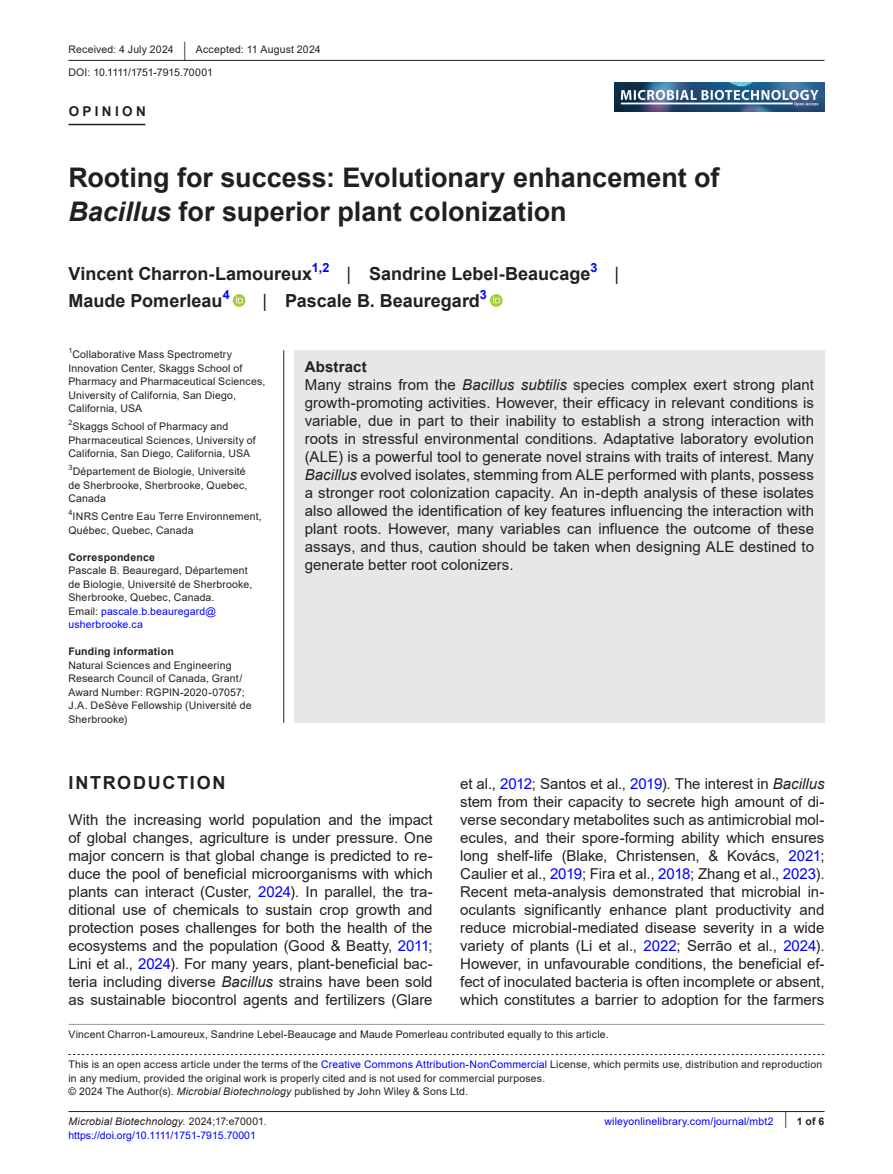
<style>
.page{position:relative;width:893px;height:1174px;background:#fff}
.page>*{position:absolute;margin:0;border:0;box-sizing:border-box;transform-origin:0 0}
.t1{font:700 27px/34.5px "Arial";color:#231f20}
.t2{font:700 18px "Arial";color:#231f20}
.t3{font:700 18px "Arial";letter-spacing:.095em;color:#231f20}
.t4{font:18px "Arial";color:#231f20}
.t5{font:15px/18px "Arial";color:#231f20;text-align:justify}
.t6{font:700 13.5px "Arial";letter-spacing:.25em;color:#231f20}
.t7{font:700 12.6px "Arial";color:#00f}
.t8{font:10.5px/13.5px "Arial";letter-spacing:.015em;color:#231f20}
.t9{font:10.5px "Arial";letter-spacing:.01em;color:#00f}
.t10{font:italic 10.5px "Arial";letter-spacing:.015em;color:#231f20}
.t11{font:700 10.5px "Arial";letter-spacing:.02em;color:#231f20}
.s1{font-size:19.5px}
.s2{font-style:italic}
.s3{font-weight:400}
.s4{color:#00f}
.s5{font-weight:700}
.s6{font-style:normal}
.s7{font-weight:400;font-size:17.4px}
</style>
<div class="page">
<hr style="left:68px;top:1111px;width:756px;height:1px;background:#231f20">
<img style="left:614px;top:82px;width:210px;height:30px">
<hr style="left:68px;top:60px;width:756px;height:1px;background:#231f20">
<hr style="left:68px;top:124px;width:77px;height:1px;background:#231f20">
<svg style="left:233px;top:294px;width:12px;height:13px"></svg>
<svg style="left:236px;top:296px;width:7px;height:7px"></svg>
<svg style="left:490px;top:294px;width:13px;height:13px"></svg>
<svg style="left:493px;top:296px;width:7px;height:7px"></svg>
<svg style="left:68px;top:1054px;width:756px;height:1px"></svg>
<hr style="left:68px;top:1024px;width:756px;height:1px;background:#939598">
<hr style="left:283px;top:350px;width:1px;height:372px;background:#231f20">
<div style="left:294px;top:350px;width:530px;height:230px;background:#e6e7e9"></div>
<div style="left:294px;top:579px;width:530px;height:143px;background:#e6e7e9"></div>
<p class="t8" style="left:68px;top:38px;width:254px;line-height:22.5px">Received: 4 July 2024 <span class="s1">|</span> Accepted: 11 August 2024<br>DOI: 10.1111/1751-7915.70001</p>
<p class="t6" style="left:69px;top:102px;width:79px">OPINION</p>
<h1 class="t1" style="left:68px;top:160px;width:653px">Rooting for success: Evolutionary enhancement of<br><span class="s2">Bacillus</span> for superior plant colonization</h1>
<p class="t2" style="left:68px;top:261px;width:245px">Vincent Charron-Lamoureux</p>
<p class="t7" style="left:312px;top:258px;width:19px">1,2</p>
<p class="t2" style="left:347px;top:261px;width:245px"><span class="s3">|</span> Sandrine Lebel-Beaucage</p>
<p class="t7" style="left:590px;top:258px;width:9px">3</p>
<p class="t4" style="left:614px;top:261px;width:6px">|</p>
<p class="t2" style="left:68px;top:288px;width:156px">Maude Pomerleau</p>
<p class="t7" style="left:223px;top:285px;width:9px">4</p>
<p class="t2" style="left:262px;top:288px;width:219px"><span class="s3">|</span> Pascale B. Beauregard</p>
<p class="t7" style="left:480px;top:285px;width:9px">3</p>
<p class="t8" style="left:68px;top:347px;width:198px"><sup>1</sup>Collaborative Mass Spectrometry Innovation Center, Skaggs School of Pharmacy and Pharmaceutical Sciences, University of California, San Diego, California, USA</p>
<p class="t8" style="left:68px;top:419px;width:189px"><sup>2</sup>Skaggs School of Pharmacy and<br>Pharmaceutical Sciences, University of<br>California, San Diego, California, USA</p>
<p class="t8" style="left:68px;top:464px;width:181px"><sup>3</sup>Département de Biologie, Université de Sherbrooke, Sherbrooke, Quebec,<br>Canada</p>
<p class="t8" style="left:68px;top:509px;width:195px"><sup>4</sup>INRS Centre Eau Terre Environnement,<br>Québec, Quebec, Canada</p>
<p class="t11" style="left:68px;top:549px;width:88px">Correspondence</p>
<p class="t8" style="left:68px;top:563px;width:185px">Pascale B. Beauregard, Département de Biologie, Université de Sherbrooke,<br>Sherbrooke, Quebec, Canada.<br>Email: <span class="s4">pascale.b.beauregard@ usherbrooke.ca</span></p>
<p class="t11" style="left:68px;top:644px;width:107px">Funding information</p>
<p class="t8" style="left:68px;top:658px;width:185px">Natural Sciences and Engineering<br>Research Council of Canada, Grant/<br>Award Number: RGPIN-2020-07057;<br>J.A. DeSève Fellowship (Université de<br>Sherbrooke)</p>
<p class="t5" style="left:305px;top:357px;width:511px;text-align:left"><span class="s5">Abstract<br></span>Many strains from the <span class="s2">Bacillus subtilis</span> species complex exert strong plant growth-promoting activities. However, their efficacy in relevant conditions is variable, due in part to their inability to establish a strong interaction with roots in stressful environmental conditions. Adaptative laboratory evolution (ALE) is a powerful tool to generate novel strains with traits of interest. Many <span class="s2">Bacillus</span> evolved isolates, stemming from ALE performed with plants, possess a stronger root colonization capacity. An in-depth analysis of these isolates also allowed the identification of key features influencing the interaction with plant roots. However, many variables can influence the outcome of these assays, and thus, caution should be taken when designing ALE destined to generate better root colonizers.</p>
<p class="t3" style="left:68px;top:770px;width:159px">INTRODUCTION</p>
<p class="t5" style="left:68px;top:811px;width:366px">With the increasing world population and the impact of global changes, agriculture is under pressure. One major concern is that global change is predicted to re&shy;duce the pool of beneficial microorganisms with which plants can interact (Custer, <span class="s4">2024</span>). In parallel, the tra&shy;ditional use of chemicals to sustain crop growth and protection poses challenges for both the health of the ecosystems and the population (Good &amp; Beatty, <span class="s4">2011</span>; Lini et al., <span class="s4">2024</span>). For many years, plant-beneficial bac&shy;teria including diverse <span class="s2">Bacillus</span> strains have been sold as sustainable biocontrol agents and fertilizers (Glare</p>
<p class="t5" style="left:460px;top:775px;width:366px">et al., <span class="s4">2012</span>; Santos et al., <span class="s4">2019</span>). The interest in <span class="s2">Bacillus </span>stem from their capacity to secrete high amount of di&shy;verse secondary metabolites such as antimicrobial mol&shy;ecules, and their spore-forming ability which ensures long shelf-life (Blake, Christensen, &amp; Kovács, <span class="s4">2021</span>; Caulier et al., <span class="s4">2019</span>; Fira et al., <span class="s4">2018</span>; Zhang et al., <span class="s4">2023</span>).<br>Recent meta-analysis demonstrated that microbial in&shy;oculants significantly enhance plant productivity and reduce microbial-mediated disease severity in a wide variety of plants (Li et al., <span class="s4">2022</span>; Serrão et al., <span class="s4">2024</span>).<br>However, in unfavourable conditions, the beneficial ef&shy;fect of inoculated bacteria is often incomplete or absent, which constitutes a barrier to adoption for the farmers</p>
<p class="t8" style="left:68px;top:1027px;width:542px">Vincent Charron-Lamoureux, Sandrine Lebel-Beaucage and Maude Pomerleau contributed equally to this article.</p>
<p class="t8" style="left:68px;top:1057px;width:755px">This is an open access article under the terms of the <span class="s4">Creative Commons Attribution-NonCommercial</span> License, which permits use, distribution and reproduction in any medium, provided the original work is properly cited and is not used for commercial purposes.<br>© 2024 The Author(s). <span class="s2">Microbial Biotechnology</span> published by John Wiley &amp; Sons Ltd.</p>
<p class="t10" style="left:68px;top:1115px;width:200px">Microbial Biotechnology. <span class="s6">2024;17:e70001.</span></p>
<p class="t11" style="left:784px;top:1114px;width:42px"><span class="s7">|</span> 1 of 6</p>
<p class="t9" style="left:68px;top:1128px;width:189px">https://doi.org/10.1111/1751-7915.70001</p>
<p class="t9" style="left:604px;top:1114px;width:171px">wileyonlinelibrary.com/journal/mbt2</p>
</div>
